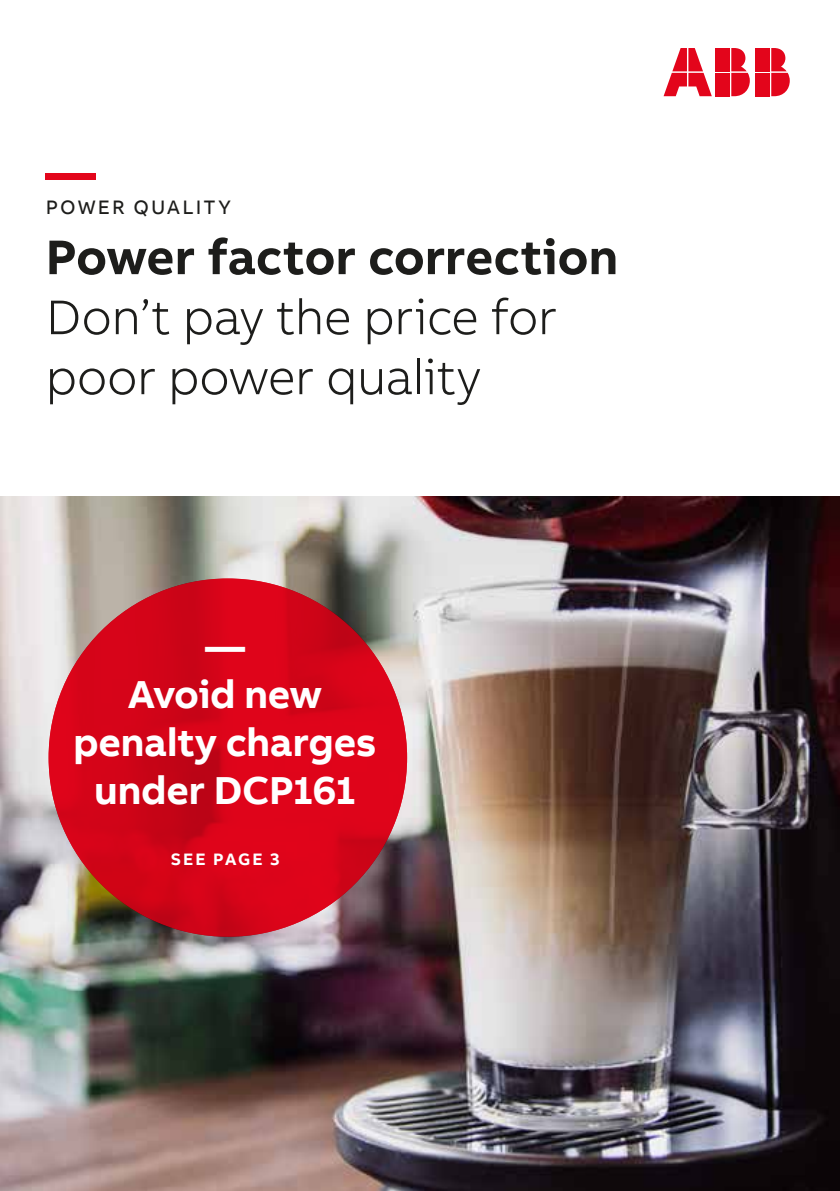
<style>
.page{position:relative;width:840px;height:1191px;background:#fff}
.page>*{position:absolute;margin:0;border:0;box-sizing:border-box;transform-origin:0 0}
.t1{font:300 50px/60px "AB Bvoice";letter-spacing:-.01em;color:#1d1d1b}
.t2{font:700 50px "AB Bvoice";letter-spacing:-.005em;color:#1d1d1b}
.t3{font:700 50px "AB Bvoice";color:#e3051b}
.t4{font:700 40px/48px "AB Bvoice";letter-spacing:-.01em;color:#fff;text-align:center}
.t5{font:20px "AB Bvoice";letter-spacing:.105em;color:#1d1d1b}
.t6{font:700 17px "AB Bvoice";letter-spacing:.125em;color:#fff}
</style>
<div class="page">
<div style="left:755px;top:48px;width:14px;height:23px;background:#e3051b"></div>
<div style="left:755px;top:73px;width:14px;height:23px;background:#e3051b"></div>
<svg style="left:771px;top:48px;width:18px;height:48px"></svg>
<svg style="left:663px;top:48px;width:48px;height:48px"></svg>
<div style="left:715px;top:48px;width:14px;height:23px;background:#e3051b"></div>
<div style="left:715px;top:73px;width:14px;height:23px;background:#e3051b"></div>
<svg style="left:731px;top:48px;width:18px;height:48px"></svg>
<img style="left:0;top:496px;width:839px;height:695px">
<svg style="left:49px;top:578px;width:358px;height:358px;background:#d50418"></svg>
<p class="t3" style="left:46px;top:141px;width:51px">—</p>
<p class="t5" style="left:46px;top:195px;width:186px">POWER QUALITY</p>
<p class="t2" style="left:46px;top:225px;width:573px">Power factor correction</p>
<p class="t1" style="left:46px;top:287px;width:512px">Don’t pay the price for poor power quality</p>
<p class="t4" style="left:73px;top:623px;width:305px">—<br>Avoid new penalty charges under DCP161</p>
<p class="t6" style="left:171px;top:848px;width:110px">SEE PAGE 3</p>
</div>
